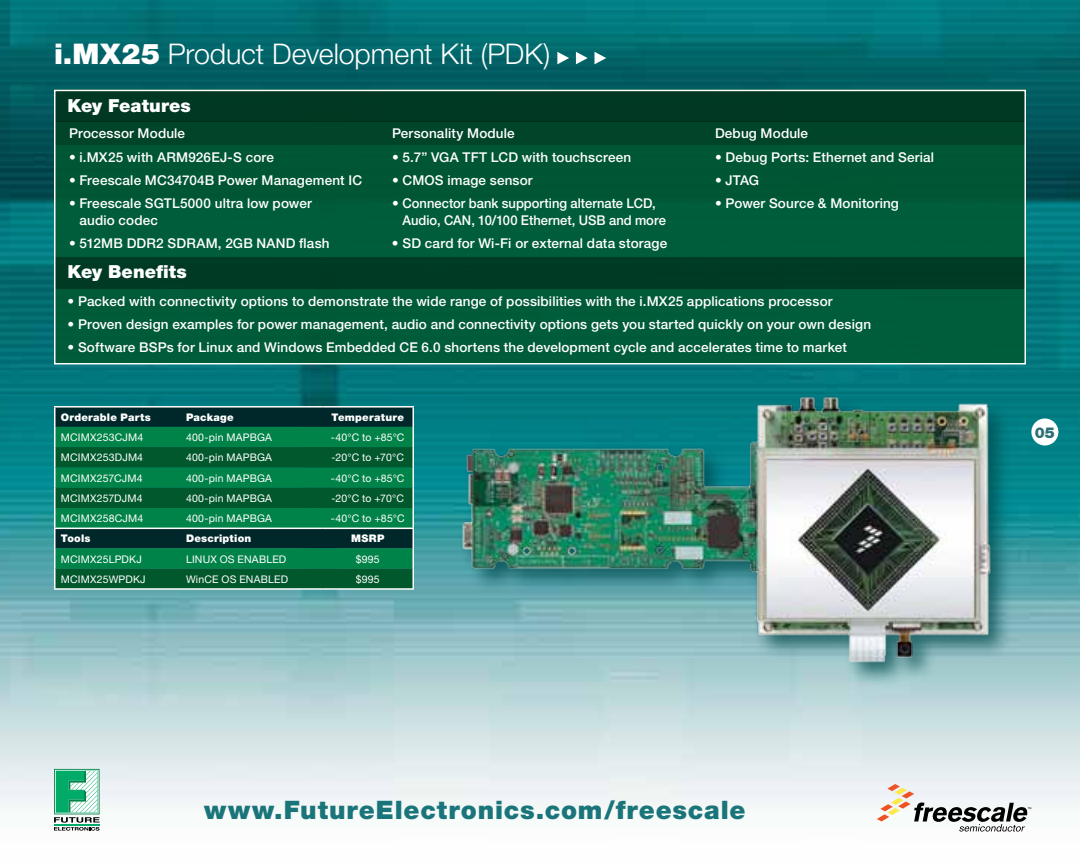
<style>
.page{position:relative;width:1080px;height:864px;background:#fff}
.page>*{position:absolute;margin:0;border:0;box-sizing:border-box;transform-origin:0 0}
.t1{font:300 28.5px "Helvetica Neue";letter-spacing:-.005em;color:#fff}
.t2{font:900 25.5px "Helvetica Neue";letter-spacing:.035em;color:#1a757a}
.t3{font:900 18px "Helvetica Neue";color:#fff}
.t4{font:900 15px "Helvetica Neue";color:#2b6f73}
.t5{font:500 13.5px/16.5px "Helvetica Neue";letter-spacing:.01em;color:#fff}
.t6{font:10.5px "Helvetica Neue";letter-spacing:.015em;color:#fff}
.t7{font:900 10.5px "Helvetica Neue";letter-spacing:.025em;color:#fff}
.s1{font-weight:900}
</style>
<div class="page">
<img style="left:0;top:0;width:1080px;height:810px">
<svg style="left:877px;top:784px;width:154px;height:48px"></svg>
<svg style="left:54px;top:769px;width:46px;height:62px"></svg>
<div style="left:1031px;top:418px;width:27px;height:28px;background:#fff;border-radius:50%"></div>
<div style="left:56px;top:408px;width:356px;height:19px;background:#002729"></div>
<div style="left:56px;top:427px;width:356px;height:20px;background:#008348"></div>
<svg style="left:56px;top:447px;width:356px;height:141px;background:#016438"></svg>
<hr style="left:54px;top:406px;width:126px;height:2px;background:#fff">
<svg style="left:54px;top:408px;width:2px;height:19px"></svg>
<hr style="left:180px;top:406px;width:142px;height:2px;background:#fff">
<hr style="left:322px;top:406px;width:92px;height:2px;background:#fff">
<svg style="left:412px;top:408px;width:2px;height:19px"></svg>
<hr style="left:54px;top:427px;width:2px;height:20px;background:#fff">
<hr style="left:412px;top:427px;width:2px;height:20px;background:#fff">
<hr style="left:54px;top:447px;width:2px;height:20px;background:#fff">
<hr style="left:412px;top:447px;width:2px;height:20px;background:#fff">
<hr style="left:54px;top:467px;width:2px;height:21px;background:#fff">
<hr style="left:412px;top:467px;width:2px;height:21px;background:#fff">
<hr style="left:54px;top:488px;width:2px;height:20px;background:#fff">
<hr style="left:412px;top:488px;width:2px;height:20px;background:#fff">
<hr style="left:54px;top:508px;width:2px;height:20px;background:#fff">
<hr style="left:412px;top:508px;width:2px;height:20px;background:#fff">
<hr style="left:54px;top:528px;width:126px;height:1px;background:#fff">
<svg style="left:54px;top:529px;width:2px;height:19px"></svg>
<hr style="left:180px;top:528px;width:142px;height:1px;background:#fff">
<hr style="left:322px;top:528px;width:92px;height:1px;background:#fff">
<svg style="left:412px;top:529px;width:2px;height:19px"></svg>
<hr style="left:54px;top:548px;width:2px;height:21px;background:#fff">
<hr style="left:412px;top:548px;width:2px;height:21px;background:#fff">
<svg style="left:54px;top:569px;width:2px;height:19px"></svg>
<svg style="left:412px;top:569px;width:2px;height:19px"></svg>
<hr style="left:54px;top:588px;width:126px;height:2px;background:#fff">
<hr style="left:180px;top:588px;width:142px;height:2px;background:#fff">
<hr style="left:322px;top:588px;width:92px;height:2px;background:#fff">
<div style="left:54px;top:90px;width:972px;height:274px;background:#005b39"></div>
<div style="left:54px;top:90px;width:972px;height:31px;background:#003823"></div>
<div style="left:54px;top:122px;width:972px;height:23px;background:#004529"></div>
<div style="left:54px;top:257px;width:972px;height:32px;background:#003a25"></div>
<svg style="left:557px;top:52px;width:12px;height:12px"></svg>
<svg style="left:576px;top:52px;width:12px;height:12px"></svg>
<svg style="left:595px;top:52px;width:11px;height:12px"></svg>
<div style="left:54px;top:90px;width:972px;height:274px;border:2px solid #fff"></div>
<div style="left:457px;top:392px;width:556px;height:293px;background:#004b4e;opacity:.75"></div>
<img style="left:443px;top:386px;width:583px;height:282px">
<h1 class="t1" style="left:54px;top:37px;width:498px"><span class="s1">i.MX25</span> Product Development Kit (PDK)</h1>
<h3 class="t3" style="left:68px;top:95px;width:125px">Key Features</h3>
<p class="t5" style="left:69px;top:125px;width:118px">Processor Module</p>
<p class="t5" style="left:69px;top:149px;width:207px">• i.MX25 with ARM926EJ-S core</p>
<p class="t5" style="left:69px;top:172px;width:295px">• Freescale MC34704B Power Management IC</p>
<p class="t5" style="left:80px;top:195px;width:234px;text-indent:-11px">• Freescale SGTL5000 ultra low power audio codec</p>
<p class="t5" style="left:69px;top:235px;width:262px">• 512MB DDR2 SDRAM, 2GB NAND flash</p>
<p class="t5" style="left:392px;top:125px;width:124px">Personality Module</p>
<p class="t5" style="left:392px;top:149px;width:241px">• 5.7” VGA TFT LCD with touchscreen</p>
<p class="t5" style="left:392px;top:172px;width:142px">• CMOS image sensor</p>
<p class="t5" style="left:403px;top:195px;width:265px;text-indent:-11px">• Connector bank supporting alternate LCD,<br>Audio, CAN, 10/100 Ethernet, USB and more</p>
<p class="t5" style="left:392px;top:235px;width:277px">• SD card for Wi-Fi or external data storage</p>
<p class="t5" style="left:715px;top:125px;width:95px">Debug Module</p>
<p class="t5" style="left:715px;top:149px;width:221px">• Debug Ports: Ethernet and Serial</p>
<p class="t5" style="left:715px;top:172px;width:46px">• JTAG</p>
<p class="t5" style="left:715px;top:195px;width:185px">• Power Source &amp; Monitoring</p>
<h3 class="t3" style="left:68px;top:261px;width:121px">Key Benefits</h3>
<p class="t5" style="left:68px;top:293px;width:767px">• Packed with connectivity options to demonstrate the wide range of possibilities with the i.MX25 applications processor</p>
<p class="t5" style="left:68px;top:316px;width:805px">• Proven design examples for power management, audio and connectivity options gets you started quickly on your own design</p>
<p class="t5" style="left:68px;top:339px;width:781px">• Software BSPs for Linux and Windows Embedded CE 6.0 shortens the development cycle and accelerates time to market</p>
<p class="t7" style="left:61px;top:411px;width:91px">Orderable Parts</p>
<p class="t7" style="left:186px;top:411px;width:49px">Package</p>
<p class="t7" style="left:331px;top:411px;width:74px">Temperature</p>
<p class="t6" style="left:61px;top:431px;width:84px">MCIMX253CJM4</p>
<p class="t6" style="left:186px;top:431px;width:88px">400-pin MAPBGA</p>
<p class="t6" style="left:331px;top:431px;width:75px">-40°C to +85°C</p>
<p class="t6" style="left:61px;top:451px;width:84px">MCIMX253DJM4</p>
<p class="t6" style="left:186px;top:451px;width:88px">400-pin MAPBGA</p>
<p class="t6" style="left:331px;top:451px;width:74px">-20°C to +70°C</p>
<p class="t6" style="left:61px;top:472px;width:83px">MCIMX257CJM4</p>
<p class="t6" style="left:186px;top:472px;width:88px">400-pin MAPBGA</p>
<p class="t6" style="left:331px;top:472px;width:75px">-40°C to +85°C</p>
<p class="t6" style="left:61px;top:492px;width:83px">MCIMX257DJM4</p>
<p class="t6" style="left:186px;top:492px;width:88px">400-pin MAPBGA</p>
<p class="t6" style="left:331px;top:492px;width:74px">-20°C to +70°C</p>
<p class="t6" style="left:61px;top:512px;width:84px">MCIMX258CJM4</p>
<p class="t6" style="left:186px;top:512px;width:88px">400-pin MAPBGA</p>
<p class="t6" style="left:331px;top:512px;width:75px">-40°C to +85°C</p>
<p class="t7" style="left:61px;top:532px;width:31px">Tools</p>
<p class="t7" style="left:186px;top:532px;width:67px">Description</p>
<p class="t7" style="left:351px;top:532px;width:35px">MSRP</p>
<p class="t6" style="left:61px;top:553px;width:83px">MCIMX25LPDKJ</p>
<p class="t6" style="left:186px;top:553px;width:102px">LINUX OS ENABLED</p>
<p class="t6" style="left:356px;top:553px;width:26px">$995</p>
<p class="t6" style="left:61px;top:573px;width:86px">MCIMX25WPDKJ</p>
<p class="t6" style="left:186px;top:573px;width:104px">WinCE OS ENABLED</p>
<p class="t6" style="left:356px;top:573px;width:26px">$995</p>
<h2 class="t2" style="left:204px;top:795px;width:543px">www.FutureElectronics.com/freescale</h2>
<p class="t4" style="left:1035px;top:423px;width:22px">05</p>
</div>
